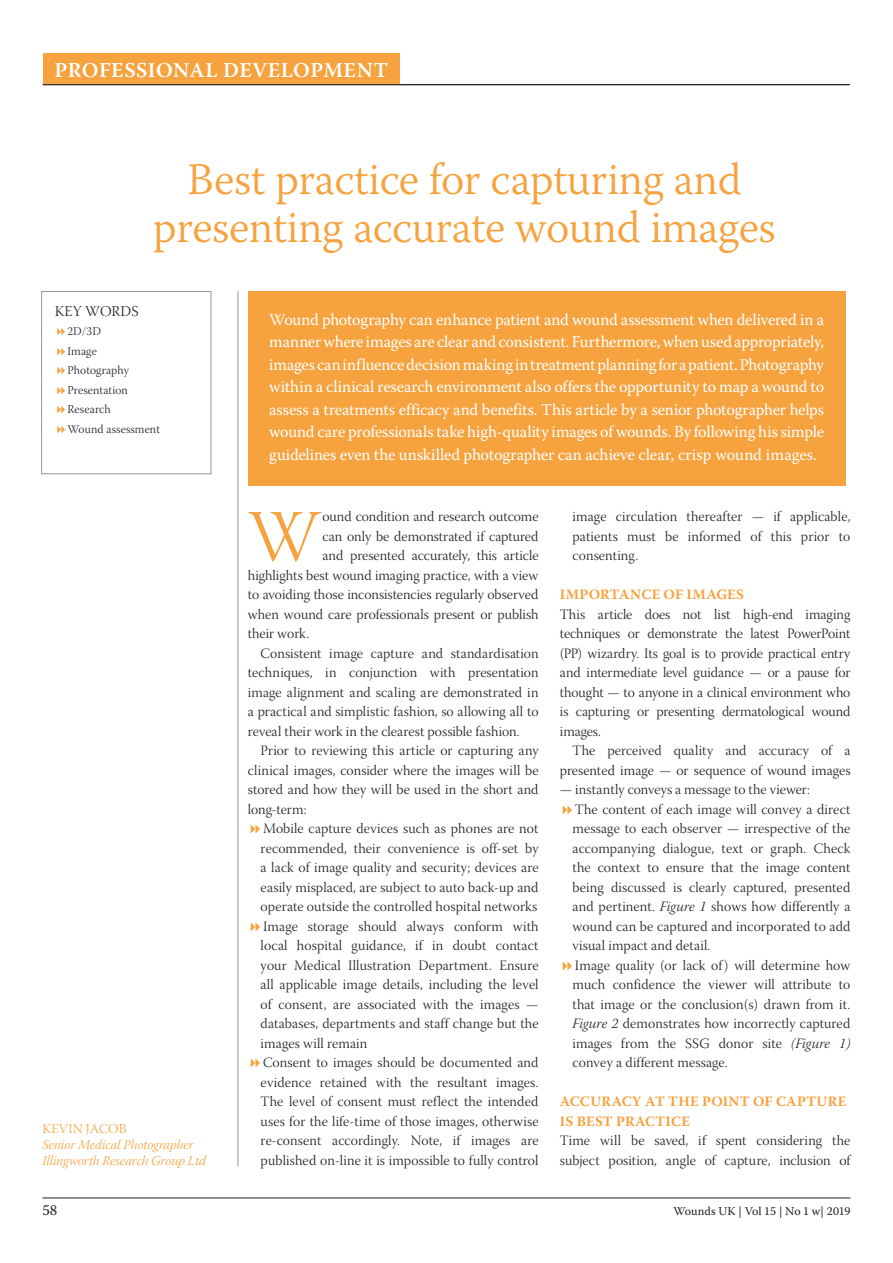
<style>
.page{position:relative;width:893px;height:1263px;background:#fff}
.page>*{position:absolute;margin:0;border:0;box-sizing:border-box;transform-origin:0 0}
.t1{font:73.35px "Warnock Pro Light Subh";color:#f6a23e}
.t2{font:300 45px/48px "Warnock Pro";letter-spacing:-.01em;color:#f6a23e;text-align:center}
.t3{font:600 21px "Warnock Pro";letter-spacing:.02em;color:#fff}
.t4{font:16.5px/22.5px "Warnock Pro";letter-spacing:-.005em;color:#fff;text-align:justify}
.t5{font:15px "Warnock Pro Light Subh";letter-spacing:.01em;color:#231f20}
.t6{font:15px "Warnock Pro";color:#231f20}
.t7{font:14.25px/19.5px "Warnock Pro Light Subh";letter-spacing:.01em;color:#231f20;text-align:justify}
.t8{font:700 14.25px/19.5px "Warnock Pro";letter-spacing:.02em;color:#f6a23e}
.t9{font:13.5px/16.2px "Warnock Pro Light It Subh";color:#f6a23e}
.t10{font:13.5px "Warnock Pro Light Subh";letter-spacing:.015em;color:#f6a23e}
.t11{font:12px/19.5px "Warnock Pro Light Subh";letter-spacing:.01em;color:#231f20}
.t12{font:12px "Warnock Pro";letter-spacing:-.005em;color:#231f20}
.s1{font-family:"Warnock Pro Light It Subh"}
</style>
<div class="page">
<hr style="left:43px;top:1197px;width:807px;height:1px;background:#231f20">
<hr style="left:238px;top:291px;width:1px;height:875px;background:#939598">
<div style="left:41px;top:291px;width:170px;height:183px;border:1px solid #939598"></div>
<div style="left:248px;top:291px;width:597px;height:195px;background:#f6a23e"></div>
<div style="left:43px;top:53px;width:356px;height:32px;background:#f6a23e"></div>
<hr style="left:43px;top:84px;width:807px;height:1px;background:#231f20">
<h3 class="t3" style="left:55px;top:57px;width:335px">PROFESSIONAL DEVELOPMENT</h3>
<h2 class="t2" style="left:153px;top:155px;width:624px">Best practice for capturing and presenting accurate wound images</h2>
<p class="t5" style="left:55px;top:303px;width:85px">KEY WORDS</p>
<p class="t11" style="left:67px;top:323px;width:94px">2D/3D<br>Image<br>Photography<br>Presentation<br>Research<br>Wound assessment</p>
<p class="t10" style="left:43px;top:1121px;width:85px">KEVIN JACOB</p>
<p class="t9" style="left:43px;top:1138px;width:165px">Senior Medical Photographer<br>Illingworth Research Group Ltd</p>
<p class="t4" style="left:269px;top:308px;width:556px">Wound photography can enhance patient and wound assessment when delivered in a manner where images are clear and consistent. Furthermore, when used appropriately, images can influence decision making in treatment planning for a patient. Photography within a clinical research environment also offers the opportunity to map a wound to assess a treatments efficacy and benefits. This article by a senior photographer helps wound care professionals take high-quality images of wounds. By following his simple guidelines even the unskilled photographer can achieve clear, crisp wound images.</p>
<h1 class="t1" style="left:247px;top:497px;width:75px">W</h1>
<p class="t7" style="left:322px;top:509px;width:218px">ound condition and research outcome</p>
<p class="t7" style="left:322px;top:528px;width:218px">can only be demonstrated if captured</p>
<p class="t7" style="left:322px;top:548px;width:218px">and presented accurately, this article</p>
<p class="t7" style="left:248px;top:567px;width:292px">highlights best wound imaging practice, with a view</p>
<p class="t7" style="left:248px;top:586px;width:292px">to avoiding those inconsistencies regularly observed</p>
<p class="t7" style="left:248px;top:606px;width:292px">when wound care professionals present or publish</p>
<p class="t7" style="left:248px;top:625px;width:63px">their work.</p>
<p class="t7" style="left:261px;top:645px;width:279px">Consistent image capture and standardisation</p>
<p class="t7" style="left:248px;top:664px;width:292px">techniques, in conjunction with presentation</p>
<p class="t7" style="left:248px;top:684px;width:292px">image alignment and scaling are demonstrated in</p>
<p class="t7" style="left:248px;top:703px;width:292px">a practical and simplistic fashion, so allowing all to</p>
<p class="t7" style="left:248px;top:723px;width:273px">reveal their work in the clearest possible fashion.</p>
<p class="t7" style="left:261px;top:742px;width:279px">Prior to reviewing this article or capturing any</p>
<p class="t7" style="left:248px;top:762px;width:292px">clinical images, consider where the images will be</p>
<p class="t7" style="left:248px;top:781px;width:292px">stored and how they will be used in the short and</p>
<p class="t7" style="left:248px;top:801px;width:60px">long-term:</p>
<p class="t7" style="left:263px;top:820px;width:277px">Mobile capture devices such as phones are not</p>
<p class="t7" style="left:261px;top:840px;width:279px">recommended, their convenience is off-set by</p>
<p class="t7" style="left:261px;top:859px;width:279px">a lack of image quality and security; devices are</p>
<p class="t7" style="left:261px;top:879px;width:279px">easily misplaced, are subject to auto back-up and</p>
<p class="t7" style="left:261px;top:898px;width:278px">operate outside the controlled hospital networks</p>
<p class="t7" style="left:263px;top:918px;width:277px">Image storage should always conform with</p>
<p class="t7" style="left:261px;top:937px;width:279px">local hospital guidance, if in doubt contact</p>
<p class="t7" style="left:261px;top:957px;width:279px">your Medical Illustration Department. Ensure</p>
<p class="t7" style="left:261px;top:976px;width:279px">all applicable image details, including the level</p>
<p class="t7" style="left:261px;top:996px;width:279px">of consent, are associated with the images —</p>
<p class="t7" style="left:261px;top:1015px;width:279px">databases, departments and staff change but the</p>
<p class="t7" style="left:261px;top:1035px;width:108px">images will remain</p>
<p class="t7" style="left:263px;top:1054px;width:277px">Consent to images should be documented and</p>
<p class="t7" style="left:261px;top:1074px;width:279px">evidence retained with the resultant images.</p>
<p class="t7" style="left:261px;top:1093px;width:279px">The level of consent must reflect the intended</p>
<p class="t7" style="left:261px;top:1113px;width:279px">uses for the life-time of those images, otherwise</p>
<p class="t7" style="left:261px;top:1132px;width:279px">re-consent accordingly. Note, if images are</p>
<p class="t7" style="left:261px;top:1152px;width:279px">published on-line it is impossible to fully control</p>
<p class="t7" style="left:573px;top:508px;width:279px">image circulation thereafter — if applicable, patients must be informed of this prior to consenting.</p>
<p class="t8" style="left:560px;top:584px;width:186px">IMPORTANCE OF IMAGES</p>
<p class="t7" style="left:560px;top:606px;width:292px">This article does not list high-end imaging techniques or demonstrate the latest PowerPoint (PP) wizardry. Its goal is to provide practical entry and intermediate level guidance — or a pause for thought — to anyone in a clinical environment who is capturing or presenting dermatological wound images.</p>
<p class="t7" style="left:560px;top:742px;width:292px;text-align:right">The perceived quality and accuracy of a presented image — or sequence of wound images</p>
<p class="t7" style="left:573px;top:781px;width:279px;text-align:left;text-indent:-13px">— instantly conveys a message to the viewer:<br>The content of each image will convey a direct message to each observer — irrespective of the accompanying dialogue, text or graph. Check the context to ensure that the image content being discussed is clearly captured, presented and pertinent. <span class="s1">Figure 1</span> shows how differently a wound can be captured and incorporated to add visual impact and detail.<br>Image quality (or lack of ) will determine how much confidence the viewer will attribute to that image or the conclusion(s) drawn from it.<br><span class="s1">Figure 2</span> demonstrates how incorrectly captured images from the SSG donor site <span class="s1">(Figure 1) </span>convey a different message.</p>
<p class="t8" style="left:560px;top:1091px;width:288px">ACCURACY AT THE POINT OF CAPTURE<br>IS BEST PRACTICE</p>
<p class="t7" style="left:560px;top:1132px;width:292px">Time will be saved, if spent considering the subject position, angle of capture, inclusion of</p>
<p class="t6" style="left:43px;top:1201px;width:16px">58</p>
<p class="t12" style="left:673px;top:1204px;width:179px">Wounds UK | Vol 15 | No 1 w| 2019</p>
</div>
